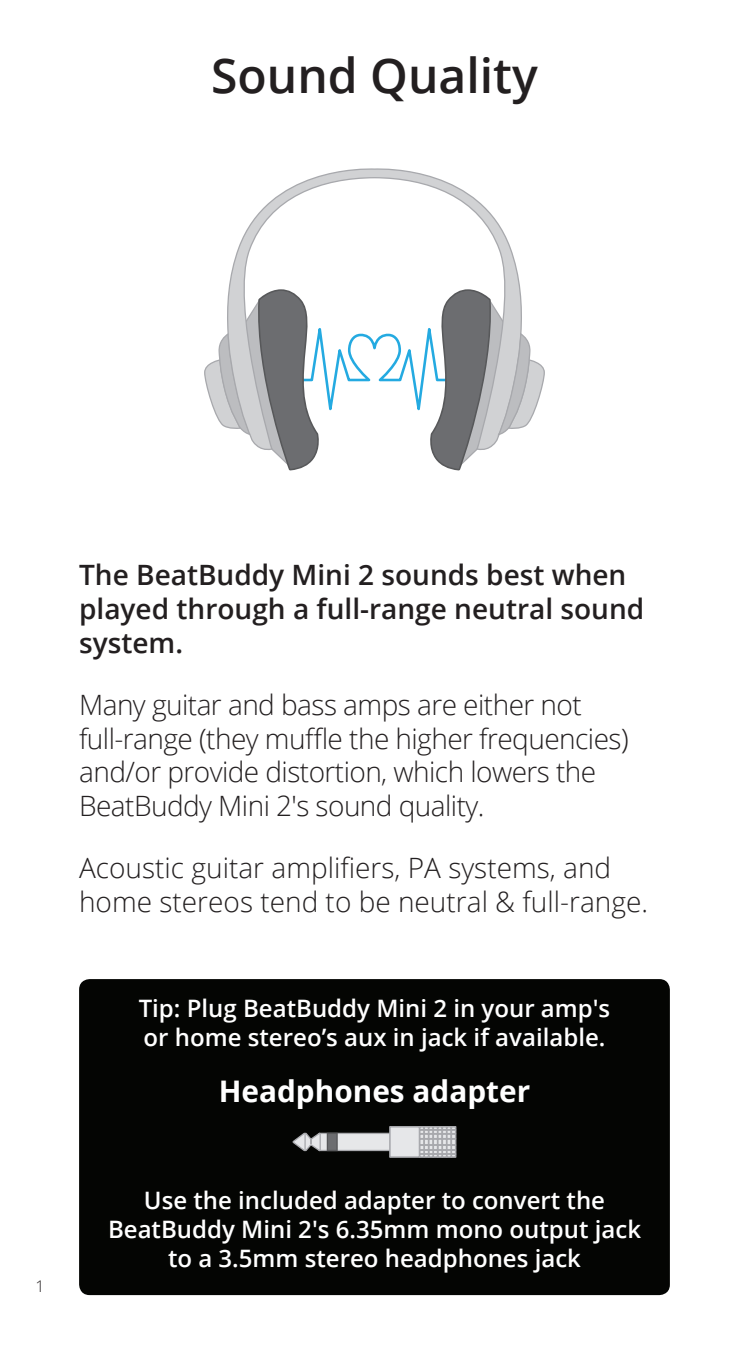
<style>
.page{position:relative;width:749px;height:1350px;background:#fff}
.page>*{position:absolute;margin:0;border:0;box-sizing:border-box;transform-origin:0 0}
.t1{font:600 48px "Open Sans";color:#231f20}
.t2{font:700 29.6px "Open Sans";color:#fff}
.t3{font:300 28px/33.6px "Open Sans";letter-spacing:-.02em;color:#231f20}
.t4{font:300 28px/33.6px "Open Sans";color:#231f20}
.t5{font:600 28px/33.6px "Open Sans";color:#231f20}
.t6{font:600 24px/28.8px "Open Sans";color:#fff;text-align:center}
.t7{font:300 16px "Open Sans";color:#231f20}
</style>
<div class="page">
<div style="left:79px;top:979px;width:590px;height:315px;background:#040503;border-radius:11px"></div>
<svg style="left:228px;top:168px;width:293px;height:121px"></svg>
<svg style="left:204px;top:289px;width:341px;height:182px"></svg>
<div style="left:390px;top:1126px;width:29px;height:30px;background:#e6e7e9"></div>
<div style="left:389px;top:1125px;width:31px;height:32px;border:2px solid #a8a9ad"></div>
<svg style="left:419px;top:1125px;width:37px;height:32px"></svg>
<svg style="left:292px;top:1132px;width:99px;height:19px;background:#b0b1b3"></svg>
<p class="t1" style="left:211px;top:43px;width:328px">Sound Quality</p>
<p class="t7" style="left:35px;top:1275px;width:11px">1</p>
<p class="t5" style="left:79px;top:558px;width:566px">The BeatBuddy Mini 2 sounds best when played through a full-range neutral sound system.</p>
<p class="t3" style="left:79px;top:687px;width:551px">Many guitar and bass amps are either not full-range (they muffle the higher frequencies) and/or provide distortion, which lowers the BeatBuddy Mini 2's sound quality.</p>
<p class="t4" style="left:79px;top:850px;width:570px">Acoustic guitar amplifiers, PA systems, and home stereos tend to be neutral &amp; full-range.</p>
<p class="t6" style="left:139px;top:993px;width:473px;text-align:left">Tip: Plug BeatBuddy Mini 2 in your amp's or home stereo’s aux in jack if available.</p>
<p class="t2" style="left:219px;top:1069px;width:313px">Headphones adapter</p>
<p class="t6" style="left:108px;top:1185px;width:534px">Use the included adapter to convert the<br>BeatBuddy Mini 2's 6.35mm mono output jack to a 3.5mm stereo headphones jack</p>
</div>
